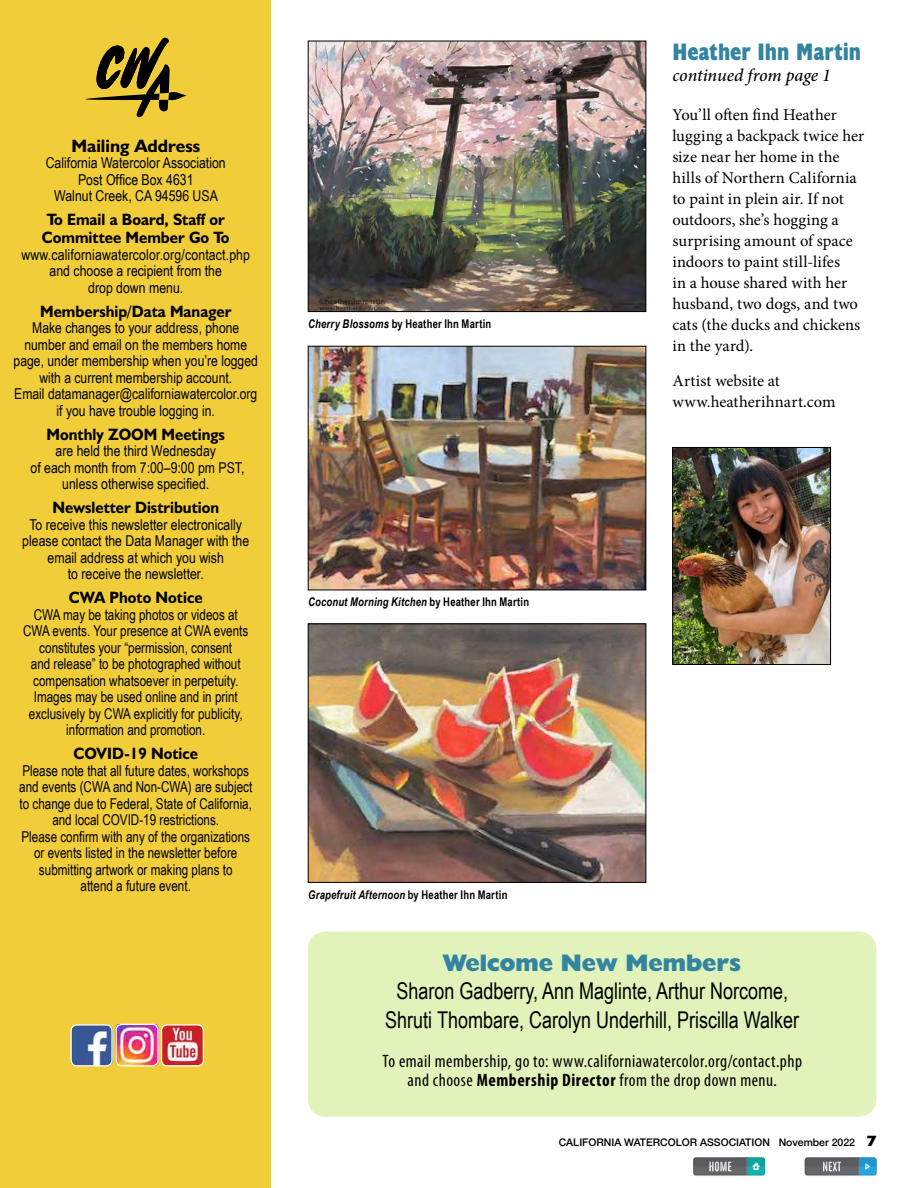
<style>
.page{position:relative;width:918px;height:1188px;background:#fff}
.page>*{position:absolute;margin:0;border:0;box-sizing:border-box;transform-origin:0 0}
.t1{font:800 24px "Humanist 521 BT";color:#3384a1}
.t2{font:700 condensed 24px "Humanist 521 BT Xtra";color:#3384a1}
.t3{font:23.1px/28.5px "Arial Narrow";color:#000;text-align:center;scale:.95 1}
.t4{font:condensed 18px/19.5px "Myriad Pro";letter-spacing:.025em;color:#000;text-align:center}
.t5{font:italic 500 18px "Minion Pro";letter-spacing:-.005em;color:#000}
.t6{font:700 18px "Humanist 521 BT";color:#000}
.t7{font:16.5px/21px "Minion Pro";color:#000}
.t8{font:700 16.5px/18px "Humanist 521 BT";color:#000;scale:.94 1}
.t9{font:15px/16.5px "Arial Narrow";color:#000;text-align:center}
.t10{font:15px/16.5px "Arial Narrow";color:#000;text-align:center;scale:.95 1}
.t11{font:italic 700 12px "Arial Narrow";letter-spacing:.015em;color:#000;scale:.96 1}
.t12{font:700 12px "Arial Narrow";letter-spacing:.02em;color:#000;scale:.96 1}
.t13{font:500 10.5px "Helvetica Neue";color:#000}
.s1{font-style:italic}
.s2{font-style:normal}
.s3{font-weight:700}
.s4{font-family:"Humanist 521 BT";font-weight:800;font-size:15px}
</style>
<div class="page">
<div style="left:308px;top:932px;width:568px;height:185px;background:#e1f2ba;border-radius:18px"></div>
<svg style="left:693px;top:1157px;width:72px;height:19px"></svg>
<svg style="left:805px;top:1157px;width:71px;height:19px"></svg>
<img style="left:310px;top:43px;width:334px;height:267px">
<div style="left:308px;top:41px;width:338px;height:271px;border:1px solid #000"></div>
<img style="left:310px;top:348px;width:334px;height:240px">
<div style="left:308px;top:346px;width:338px;height:244px;border:1px solid #000"></div>
<img style="left:310px;top:625px;width:334px;height:256px">
<div style="left:308px;top:623px;width:338px;height:260px;border:1px solid #000"></div>
<img style="left:674px;top:449px;width:155px;height:214px">
<div style="left:672px;top:447px;width:159px;height:218px;border:1px solid #000"></div>
<div style="left:0;top:0;width:270px;height:1188px;background:#f1cd39"></div>
<svg style="left:85px;top:37px;width:102px;height:81px"></svg>
<img style="left:71px;top:1026px;width:42px;height:40px">
<div style="left:70px;top:1024px;width:43px;height:42px;border:1px solid #fff;border-radius:6px"></div>
<img style="left:162px;top:1026px;width:41px;height:40px">
<div style="left:161px;top:1024px;width:43px;height:42px;border:1px solid #fff;border-radius:6px"></div>
<img style="left:115px;top:1025px;width:44px;height:41px">
<div style="left:116px;top:1024px;width:43px;height:42px;border:1px solid #fff;border-radius:6px"></div>
<p class="t6" style="left:71px;top:135px;width:130px">Mailing Address</p>
<p class="t9" style="left:46px;top:155px;width:182px">California Watercolor Association<br>Post Office Box 4631<br>Walnut Creek, CA 94596 USA</p>
<p class="t8" style="left:42px;top:210px;width:201px">To Email a Board, Staff or<br>Committee Member Go To</p>
<p class="t9" style="left:21px;top:246px;width:230px">www.californiawatercolor.org/contact.php and choose a recipient from the<br>drop down menu.</p>
<p class="t8" style="left:40px;top:302px;width:205px">Membership/Data Manager</p>
<p class="t9" style="left:14px;top:320px;width:246px">Make changes to your address, phone number and email on the members home page, under membership when you’re logged with a current membership account.<br>Email datamanager@californiawatercolor.org if you have trouble logging in.</p>
<p class="t8" style="left:47px;top:425px;width:191px">Monthly ZOOM Meetings</p>
<p class="t9" style="left:30px;top:443px;width:216px">are held the third Wednesday<br>of each month from 7:00–9:00 pm PST, unless otherwise specified.</p>
<p class="t8" style="left:52px;top:498px;width:179px">Newsletter Distribution</p>
<p class="t9" style="left:22px;top:516px;width:229px">To receive this newsletter electronically please contact the Data Manager with the email address at which you wish<br>to receive the newsletter.</p>
<p class="t8" style="left:69px;top:588px;width:144px">CWA Photo Notice</p>
<p class="t10" style="left:23px;top:606px;width:239px">CWA may be taking photos or videos at CWA events. Your presence at CWA events constitutes your “permission, consent<br>and release” to be photographed without compensation whatsoever in perpetuity.<br>Images may be used online and in print exclusively by CWA explicitly for publicity, information and promotion.</p>
<p class="t8" style="left:74px;top:744px;width:134px">COVID-19 Notice</p>
<p class="t10" style="left:19px;top:762px;width:247px">Please note that all future dates, workshops and events (CWA and Non-CWA) are subject to change due to Federal, State of California, and local COVID-19 restrictions.<br>Please confirm with any of the organizations or events listed in the newsletter before submitting artwork or making plans to<br>attend a future event.</p>
<p class="t12" style="left:308px;top:317px;width:192px"><span class="s1">Cherry Blossoms</span> by Heather Ihn Martin</p>
<p class="t11" style="left:308px;top:595px;width:232px">Coconut Morning Kitchen <span class="s2">by Heather Ihn Martin</span></p>
<p class="t11" style="left:308px;top:888px;width:209px">Grapefruit Afternoon <span class="s2">by Heather Ihn Martin</span></p>
<h1 class="t2" style="left:672px;top:37px;width:190px">Heather Ihn Martin</h1>
<p class="t5" style="left:672px;top:63px;width:160px">continued from page 1</p>
<p class="t7" style="left:672px;top:104px;width:193px">You’ll often find Heather lugging a backpack twice her size near her home in the hills of Northern California to paint in plein air. If not outdoors, she’s hogging a surprising amount of space indoors to paint still-lifes<br>in a house shared with her husband, two dogs, and two cats (the ducks and chickens in the yard).</p>
<p class="t7" style="left:672px;top:370px;width:165px">Artist website at www.heatherihnart.com</p>
<h1 class="t1" style="left:444px;top:948px;width:299px">Welcome New Members</h1>
<h2 class="t3" style="left:385px;top:977px;width:437px">Sharon Gadberry, Ann Maglinte, Arthur Norcome,<br>Shruti Thombare, Carolyn Underhill, Priscilla Walker</h2>
<p class="t4" style="left:382px;top:1051px;width:421px">To email membership, go to: www.californiawatercolor.org/contact.php and choose <span class="s3">Membership Director</span> from the drop down menu.</p>
<p class="t13" style="left:559px;top:1134px;width:319px">CALIFORNIA WATERCOLOR ASSOCIATION November 2022 <span class="s4">7</span></p>
</div>
